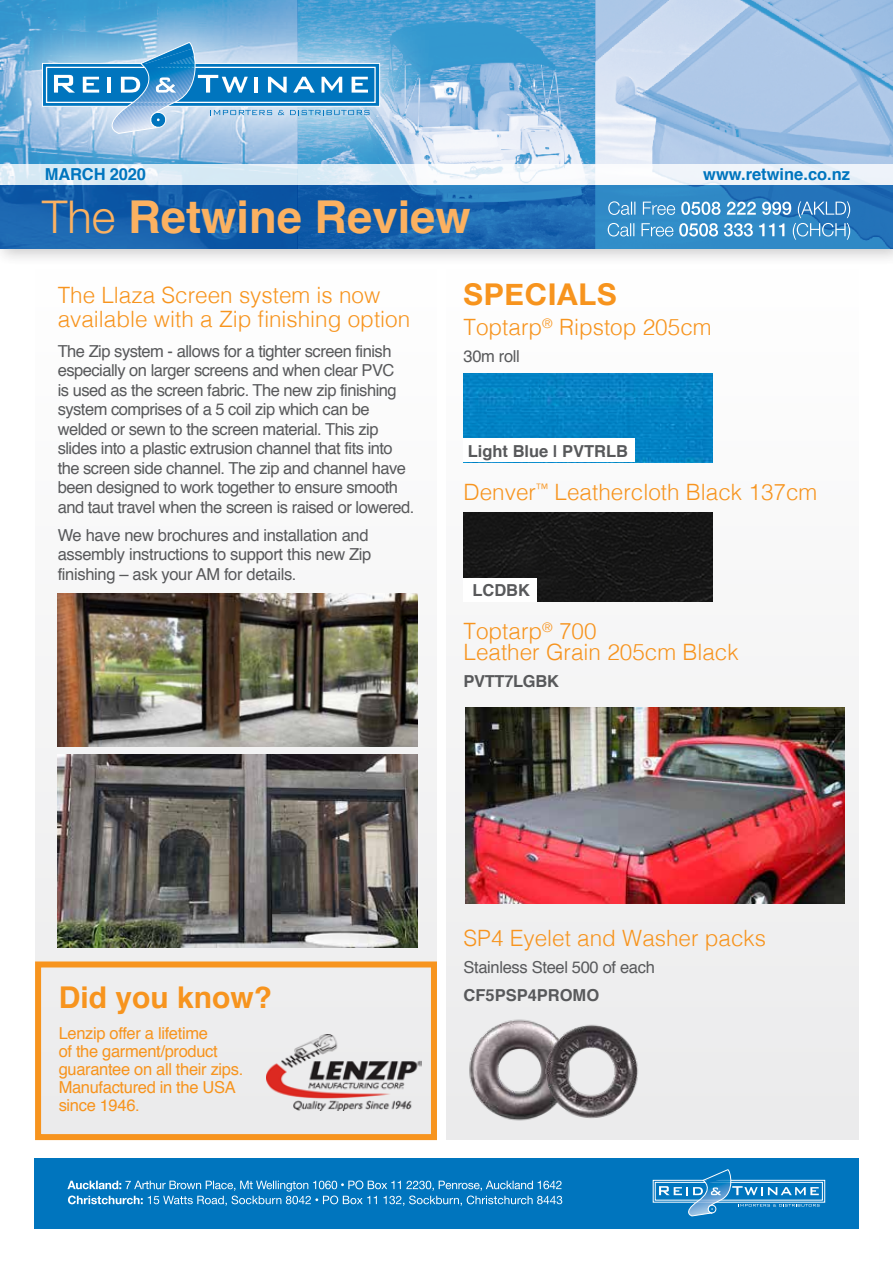
<style>
.page{position:relative;width:893px;height:1263px;background:#fff}
.page>*{position:absolute;margin:0;border:0;box-sizing:border-box;transform-origin:0 0}
.t1{font:700 45.3px "Helvetica";color:#fbb161}
.t2{font:700 30px "Helvetica";color:#f7941e}
.t3{font:700 30px "Helvetica Neue";letter-spacing:.025em;color:#f7941e}
.t4{font:300 22.5px/24px "Helvetica";color:#f7941e}
.t5{font:16.5px/19.5px "Helvetica";letter-spacing:-.03em;color:#58595b}
.t6{font:16.5px/18px "Helvetica";letter-spacing:-.02em;color:#f7941e}
.t7{font:700 16.5px "Helvetica";color:#58595b}
.t8{font:700 16.5px "Helvetica";color:#0075be}
.t9{font:700 16.5px "Helvetica";letter-spacing:-.02em;color:#58595b}
.s1{font-family:"Helvetica Neue LT Std";font-weight:300}
</style>
<div class="page">
<div style="left:34px;top:1158px;width:825px;height:71px;background:#0075be"></div>
<svg style="left:67px;top:1180px;width:495px;height:26px"></svg>
<svg style="left:653px;top:1180px;width:172px;height:22px"></svg>
<div style="left:655px;top:1182px;width:168px;height:18px;background:#0075be;border:1px solid #fff"></div>
<svg style="left:659px;top:1169px;width:161px;height:47px"></svg>
<img style="left:439px;top:0;width:454px;height:165px">
<div style="left:0;top:175px;width:893px;height:92px;background:#231f20;opacity:.3"></div>
<svg style="left:0;top:185px;width:893px;height:64px;background:#1a68b1"></svg>
<div style="left:0;top:0;width:439px;height:191px;background:#fff;opacity:.85"></div>
<div style="left:42px;top:63px;width:338px;height:44px;background:linear-gradient(to bottom,#0075be,#0175be);border:1px solid #fff"></div>
<div style="left:46px;top:67px;width:330px;height:36px;background:#0075be;border:1px solid #fff"></div>
<svg style="left:54px;top:75px;width:21px;height:18px"></svg>
<svg style="left:83px;top:42px;width:287px;height:92px"></svg>
<svg style="left:608px;top:201px;width:242px;height:39px;background:#579ed0"></svg>
<svg style="left:0;top:165px;width:893px;height:20px"></svg>
<div style="left:35px;top:269px;width:402px;height:871px;background:linear-gradient(to right,#f4f3f4,#f6f6f6)"></div>
<div style="left:446px;top:269px;width:413px;height:871px;background:#f6f6f6"></div>
<img style="left:465px;top:1019px;width:72px;height:108px">
<img style="left:537px;top:1022px;width:109px;height:110px">
<img style="left:58px;top:755px;width:359px;height:192px">
<img style="left:58px;top:594px;width:359px;height:153px">
<img style="left:463px;top:373px;width:250px;height:89px">
<img style="left:463px;top:513px;width:250px;height:88px">
<img style="left:465px;top:707px;width:379px;height:196px">
<div style="left:463px;top:439px;width:172px;height:23px;background:#fff"></div>
<div style="left:463px;top:578px;width:74px;height:23px;background:#fff"></div>
<div style="left:35px;top:961px;width:402px;height:179px;border:6px solid #f7941e"></div>
<img style="left:266px;top:1034px;width:155px;height:76px">
<p class="t8" style="left:45px;top:161px;width:103px">MARCH 2020</p>
<p class="t8" style="left:703px;top:161px;width:149px">www.retwine.co.nz</p>
<h1 class="t1" style="left:42px;top:181px;width:430px"><span class="s1">The</span> Retwine Review</h1>
<h3 class="t4" style="left:58px;top:282px;width:354px">The Llaza Screen system is now available with a Zip finishing option</h3>
<p class="t5" style="left:58px;top:341px;width:358px">The Zip system - allows for a tighter screen finish especially on larger screens and when clear PVC<br>is used as the screen fabric. The new zip finishing system comprises of a 5 coil zip which can be welded or sewn to the screen material. This zip slides into a plastic extrusion channel that fits into the screen side channel. The zip and channel have been designed to work together to ensure smooth and taut travel when the screen is raised or lowered.</p>
<p class="t5" style="left:58px;top:525px;width:315px">We have new brochures and installation and assembly instructions to support this new Zip finishing – ask your AM for details.</p>
<h2 class="t3" style="left:463px;top:271px;width:155px">SPECIALS</h2>
<h3 class="t4" style="left:463px;top:314px;width:250px">Toptarp<sup>®</sup> Ripstop 205cm</h3>
<p class="t5" style="left:463px;top:347px;width:58px">30m roll</p>
<p class="t7" style="left:468px;top:437px;width:162px">Light Blue | PVTRLB</p>
<h3 class="t4" style="left:463px;top:479px;width:355px">Denver<sup>™</sup> Leathercloth Black 137cm</h3>
<p class="t7" style="left:472px;top:577px;width:59px">LCDBK</p>
<h3 class="t4" style="left:463px;top:619px;width:277px;line-height:21px">Toptarp<sup>®</sup> 700<br>Leather Grain 205cm Black</h3>
<p class="t9" style="left:463px;top:667px;width:97px">PVTT7LGBK</p>
<h2 class="t2" style="left:59px;top:973px;width:215px">Did you know?</h2>
<p class="t6" style="left:59px;top:1024px;width:186px">Lenzip offer a lifetime<br>of the garment/product guarantee on all their zips.<br>Manufactured in the USA since 1946.</p>
<h3 class="t4" style="left:463px;top:925px;width:304px">SP4 Eyelet and Washer packs</h3>
<p class="t5" style="left:463px;top:958px;width:193px">Stainless Steel 500 of each</p>
<p class="t7" style="left:463px;top:982px;width:137px">CF5PSP4PROMO</p>
</div>
